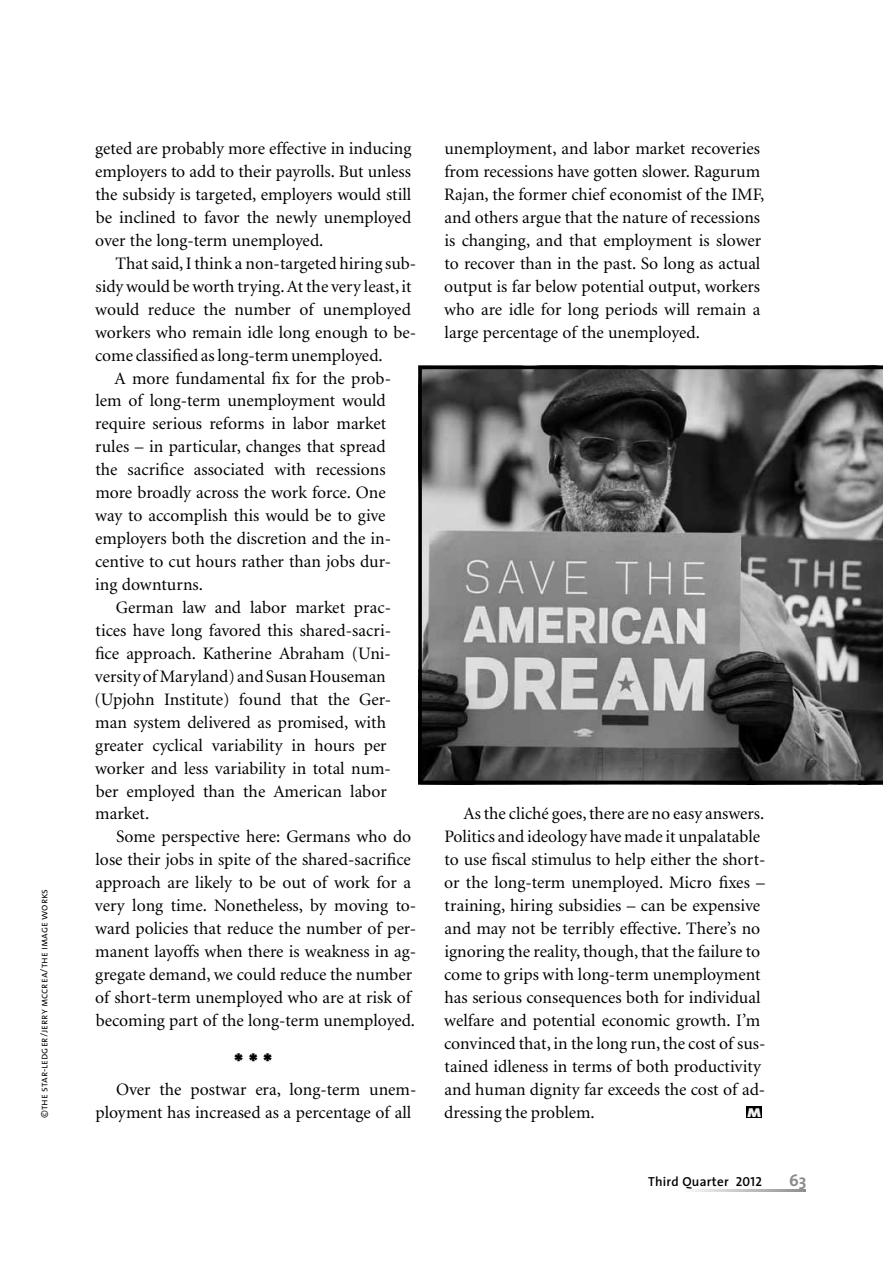
<style>
.page{position:relative;width:883px;height:1261px;background:#fff}
.page>*{position:absolute;margin:0;border:0;box-sizing:border-box;transform-origin:0 0}
.t1{font:900 22.75px "The Sans";color:#000}
.t2{font:17.5px/22.9px "Minion";color:#000}
.t3{font:700 16.62px "The Sans";color:#8a8c8e}
.t4{font:600 13.12px "The Sans";letter-spacing:.02em;color:#000}
.t5{font:12.95px "The Sans Black Caps";color:#f1f1f2;scale:1.2 1}
.t6{font:10.5px "The Sans Semi Light Caps";color:#000}
.s1{font-family:"The Sans Semi Bold Caps";font-weight:400}
</style>
<div class="page">
<svg style="left:690px;top:1189px;width:115px;height:2px"></svg>
<svg style="left:418px;top:365px;width:464px;height:419px;background:#696969"></svg>
<div style="left:745px;top:1106px;width:16px;height:11px;background:#000"></div>
<p class="t6" style="left:35px;top:1117px;width:231px;rotate:-90deg">©the star-ledger/jerry mccrea/the image works</p>
<p class="t2" style="left:95px;top:138px;width:317px;text-align:justify">geted are probably more effective in inducing employers to add to their payrolls. But unless the subsidy is targeted, employers would still be inclined to favor the newly unemployed over the long-term unemployed.</p>
<p class="t2" style="left:95px;top:252px;width:322px;text-indent:20px">That said, I think a non-targeted hiring sub&shy;sidy would be worth trying. At the very least, it would reduce the number of unemployed workers who remain idle long enough to be&shy;come classified as long-term unemployed.</p>
<p class="t2" style="left:95px;top:367px;width:297px;text-indent:19px">A more fundamental fix for the prob&shy;lem of long-term unemployment would require serious reforms in labor market rules – in particular, changes that spread the sacrifice associated with recessions more broadly across the work force. One way to accomplish this would be to give employers both the discretion and the in&shy;centive to cut hours rather than jobs dur&shy;ing downturns.</p>
<p class="t2" style="left:94px;top:596px;width:298px;text-indent:21px">German law and labor market prac&shy;tices have long favored this shared-sacri&shy;fice approach. Katherine Abraham (Uni&shy;versity of Maryland) and Susan Houseman (Upjohn Institute) found that the Ger&shy;man system delivered as promised, with greater cyclical variability in hours per worker and less variability in total num&shy;ber employed than the American labor market.</p>
<p class="t2" style="left:95px;top:825px;width:323px;text-indent:21px">Some perspective here: Germans who do lose their jobs in spite of the shared-sacrifice approach are likely to be out of work for a very long time. Nonetheless, by moving to&shy;ward policies that reduce the number of per&shy;manent layoffs when there is weakness in ag&shy;gregate demand, we could reduce the number of short-term unemployed who are at risk of becoming part of the long-term unemployed.</p>
<h1 class="t1" style="left:234px;top:1042px;width:40px">* * *</h1>
<p class="t2" style="left:95px;top:1077px;width:322px;text-align:right">Over the postwar era, long-term unem&shy;ployment has increased as a percentage of all</p>
<p class="t2" style="left:444px;top:138px;width:321px">unemployment, and labor market recoveries from recessions have gotten slower. Ragurum Rajan, the former chief economist of the IMF, and others argue that the nature of recessions is changing, and that employment is slower to recover than in the past. So long as actual output is far below potential output, workers who are idle for long periods will remain a large percentage of the unemployed.</p>
<p class="t2" style="left:444px;top:802px;width:322px;text-indent:19px">As the cliché goes, there are no easy answers.<br>Politics and ideology have made it unpalatable to use fiscal stimulus to help either the short&shy;or the long-term unemployed. Micro fixes – training, hiring subsidies – can be expensive and may not be terribly effective. There’s no ignoring the reality, though, that the failure to come to grips with long-term unemployment has serious consequences both for individual welfare and potential economic growth. I’m convinced that, in the long run, the cost of sus&shy;tained idleness in terms of both productivity and human dignity far exceeds the cost of ad&shy;dressing the problem.</p>
<p class="t5" style="left:747px;top:1100px;width:13px">m</p>
<p class="t4" style="left:647px;top:1170px;width:115px">Third Quarter <span class="s1">2012</span></p>
<p class="t3" style="left:788px;top:1166px;width:19px">63</p>
</div>
